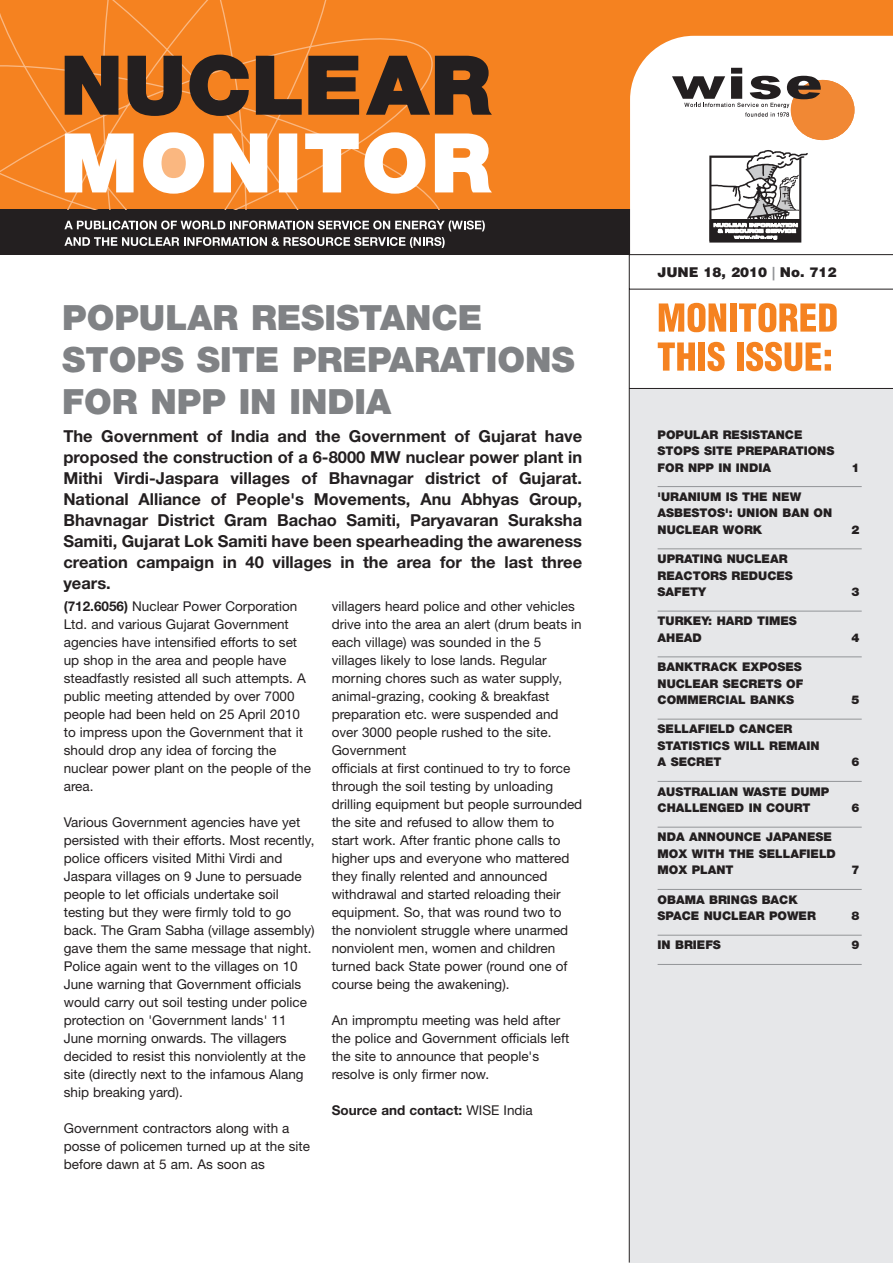
<style>
.page{position:relative;width:893px;height:1263px;background:#fff}
.page>*{position:absolute;margin:0;border:0;box-sizing:border-box;transform-origin:0 0}
.t1{font:900 34.8px/41.7px "Helvetica Neue";color:#808285}
.t2{font:700 16.5px/21px "Helvetica Neue";color:#231f20;text-align:justify}
.t3{font:13.5px/18px "Helvetica Neue";color:#231f20}
.t4{font:700 13.5px "Helvetica Neue";color:#231f20}
.t5{font:900 13.5px "Helvetica";color:#231f20}
.t6{font:900 12px/16.5px "Helvetica Neue";color:#231f20}
.s1{font-weight:700}
.s2{font-weight:400}
.s3{color:#939598}
</style>
<div class="page">
<div style="left:0;top:0;width:893px;height:209px;background:#f58220"></div>
<div style="left:0;top:209px;width:893px;height:46px;background:#231f20"></div>
<div style="left:630px;top:36px;width:263px;height:218px;background:#fff"></div>
<svg style="left:1px;top:0;width:428px;height:200px"></svg>
<svg style="left:63px;top:53px;width:429px;height:195px"></svg>
<svg style="left:628px;top:254px;width:265px;height:1009px;background:#e7e6e5"></svg>
<svg style="left:709px;top:149px;width:99px;height:94px;background:#b4b2b3"></svg>
<div style="left:791px;top:80px;width:63px;height:60px;background:#f18834;border-radius:50%"></div>
<svg style="left:672px;top:68px;width:149px;height:49px;background:#b9aea7"></svg>
<hr style="left:658px;top:486px;width:204px;height:1px;background:#939598">
<hr style="left:658px;top:548px;width:204px;height:1px;background:#939598">
<hr style="left:658px;top:611px;width:204px;height:1px;background:#939598">
<hr style="left:658px;top:656px;width:204px;height:1px;background:#939598">
<hr style="left:658px;top:719px;width:204px;height:1px;background:#939598">
<hr style="left:658px;top:781px;width:204px;height:1px;background:#939598">
<hr style="left:658px;top:827px;width:204px;height:1px;background:#939598">
<hr style="left:658px;top:889px;width:204px;height:1px;background:#939598">
<hr style="left:658px;top:935px;width:204px;height:1px;background:#939598">
<hr style="left:658px;top:964px;width:204px;height:1px;background:#939598">
<h1 class="t1" style="left:62px;top:297px;width:514px">POPULAR RESISTANCE<br>STOPS SITE PREPARATIONS<br>FOR NPP IN INDIA</h1>
<p class="t2" style="left:63px;top:426px;width:520px">The Government of India and the Government of Gujarat have proposed the construction of a 6-8000 MW nuclear power plant in Mithi Virdi-Jaspara villages of Bhavnagar district of Gujarat.<br>National Alliance of People's Movements, Anu Abhyas Group, Bhavnagar District Gram Bachao Samiti, Paryavaran Suraksha Samiti, Gujarat Lok Samiti have been spearheading the awareness creation campaign in 40 villages in the area for the last three years.</p>
<p class="t3" style="left:64px;top:597px;width:249px"><span class="s1">(712.6056)</span> Nuclear Power Corporation Ltd. and various Gujarat Government agencies have intensified efforts to set up shop in the area and people have steadfastly resisted all such attempts. A public meeting attended by over 7000 people had been held on 25 April 2010 to impress upon the Government that it should drop any idea of forcing the nuclear power plant on the people of the area.</p>
<p class="t3" style="left:64px;top:813px;width:252px">Various Government agencies have yet persisted with their efforts. Most recently, police officers visited Mithi Virdi and Jaspara villages on 9 June to persuade people to let officials undertake soil testing but they were firmly told to go back. The Gram Sabha (village assembly) gave them the same message that night.<br>Police again went to the villages on 10<br>June warning that Government officials would carry out soil testing under police protection on 'Government lands' 11<br>June morning onwards. The villagers decided to resist this nonviolently at the site (directly next to the infamous Alang ship breaking yard).</p>
<p class="t3" style="left:64px;top:1119px;width:248px">Government contractors along with a posse of policemen turned up at the site before dawn at 5 am. As soon as</p>
<p class="t3" style="left:332px;top:597px;width:252px">villagers heard police and other vehicles drive into the area an alert (drum beats in each village) was sounded in the 5 villages likely to lose lands. Regular morning chores such as water supply, animal-grazing, cooking &amp; breakfast preparation etc. were suspended and over 3000 people rushed to the site.<br>Government<br>officials at first continued to try to force through the soil testing by unloading drilling equipment but people surrounded the site and refused to allow them to start work. After frantic phone calls to higher ups and everyone who mattered they finally relented and announced withdrawal and started reloading their equipment. So, that was round two to the nonviolent struggle where unarmed nonviolent men, women and children turned back State power (round one of course being the awakening).</p>
<p class="t3" style="left:332px;top:1011px;width:239px">An impromptu meeting was held after the police and Government officials left the site to announce that people's resolve is only firmer now.</p>
<p class="t4" style="left:332px;top:1102px;width:203px">Source and contact: <span class="s2">WISE India</span></p>
<p class="t5" style="left:657px;top:264px;width:181px">JUNE 18, 2010 <span class="s3">|</span> No. 712</p>
<p class="t6" style="left:658px;top:426px;width:178px">POPULAR RESISTANCE<br>STOPS SITE PREPARATIONS<br>FOR NPP IN INDIA</p>
<p class="t6" style="left:658px;top:488px;width:176px">'URANIUM IS THE NEW<br>ASBESTOS': UNION BAN ON<br>NUCLEAR WORK</p>
<p class="t6" style="left:658px;top:550px;width:137px">UPRATING NUCLEAR<br>REACTORS REDUCES<br>SAFETY</p>
<p class="t6" style="left:658px;top:613px;width:141px">TURKEY: HARD TIMES<br>AHEAD</p>
<p class="t6" style="left:658px;top:658px;width:147px">BANKTRACK EXPOSES<br>NUCLEAR SECRETS OF<br>COMMERCIAL BANKS</p>
<p class="t6" style="left:658px;top:721px;width:164px">SELLAFIELD CANCER<br>STATISTICS WILL REMAIN<br>A SECRET</p>
<p class="t6" style="left:658px;top:783px;width:173px">AUSTRALIAN WASTE DUMP<br>CHALLENGED IN COURT</p>
<p class="t6" style="left:658px;top:829px;width:180px">NDA ANNOUNCE JAPANESE<br>MOX WITH THE SELLAFIELD<br>MOX PLANT</p>
<p class="t6" style="left:658px;top:891px;width:160px">OBAMA BRINGS BACK<br>SPACE NUCLEAR POWER</p>
<p class="t6" style="left:852px;top:459px;width:10px">1</p>
<p class="t6" style="left:852px;top:521px;width:10px">2</p>
<p class="t6" style="left:852px;top:583px;width:10px">3</p>
<p class="t6" style="left:852px;top:629px;width:10px">4</p>
<p class="t6" style="left:852px;top:691px;width:10px">5</p>
<p class="t6" style="left:852px;top:754px;width:10px">6</p>
<p class="t6" style="left:852px;top:799px;width:10px">6</p>
<p class="t6" style="left:852px;top:862px;width:10px">7</p>
<p class="t6" style="left:852px;top:907px;width:10px">8</p>
<p class="t6" style="left:658px;top:937px;width:65px">IN BRIEFS</p>
<p class="t6" style="left:852px;top:937px;width:10px">9</p>
</div>
